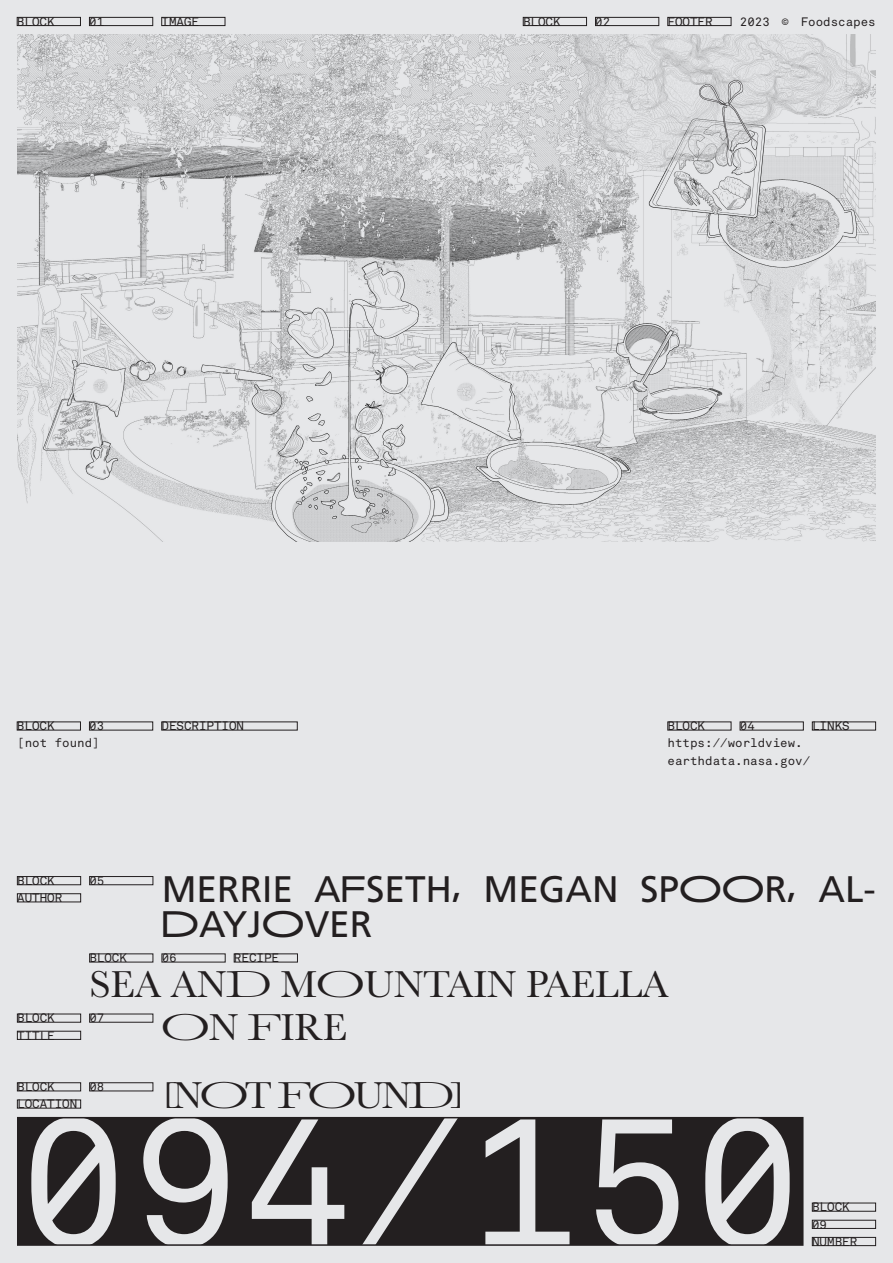
<style>
.page{position:relative;width:893px;height:1263px;background:#e6e7e9}
.page>*{position:absolute;margin:0;border:0;box-sizing:border-box;transform-origin:0 0}
.t1{font:181.8px "Akkurat Pro Mono";color:#e6e7e9}
.t2{font:38.85px "Baskerville Food";color:#231f20}
.t3{font:38.85px "Baskerville Food";letter-spacing:-.05em;color:#231f20}
.t4{font:36.9px "Frutiger Food";color:#231f20}
.t5{font:12.15px/17.2px "Akkurat Pro Mono";color:#231f20}
</style>
<div class="page">
<div style="left:18px;top:1118px;width:785px;height:127px;background:#231f20"></div>
<div style="left:17px;top:1117px;width:786px;height:129px;border:2px solid #231f20"></div>
<img style="left:17px;top:34px;width:859px;height:507px">
<div style="left:17px;top:17px;width:64px;height:9px;border:1px solid #231f20"></div>
<div style="left:89px;top:17px;width:64px;height:9px;border:1px solid #231f20"></div>
<div style="left:162px;top:17px;width:63px;height:9px;border:1px solid #231f20"></div>
<div style="left:523px;top:17px;width:64px;height:9px;border:1px solid #231f20"></div>
<div style="left:17px;top:1082px;width:64px;height:9px;border:1px solid #231f20"></div>
<div style="left:17px;top:876px;width:64px;height:9px;border:1px solid #231f20"></div>
<div style="left:595px;top:17px;width:64px;height:9px;border:1px solid #231f20"></div>
<div style="left:812px;top:1220px;width:64px;height:8px;border:1px solid #231f20"></div>
<div style="left:89px;top:1082px;width:64px;height:9px;border:1px solid #231f20"></div>
<div style="left:89px;top:876px;width:64px;height:9px;border:1px solid #231f20"></div>
<div style="left:668px;top:17px;width:63px;height:9px;border:1px solid #231f20"></div>
<div style="left:812px;top:1237px;width:64px;height:9px;border:1px solid #231f20"></div>
<div style="left:17px;top:1031px;width:64px;height:8px;border:1px solid #231f20"></div>
<div style="left:17px;top:893px;width:64px;height:9px;border:1px solid #231f20"></div>
<p class="t5" style="left:17px;top:13px;width:39px">BLOCK</p>
<p class="t5" style="left:89px;top:13px;width:17px">01</p>
<p class="t5" style="left:162px;top:13px;width:39px">IMAGE</p>
<p class="t5" style="left:523px;top:13px;width:39px">BLOCK</p>
<p class="t5" style="left:595px;top:13px;width:17px">02</p>
<p class="t5" style="left:668px;top:13px;width:47px">FOOTER</p>
<p class="t5" style="left:740px;top:13px;width:137px">2023 © Foodscapes</p>
<p class="t5" style="left:17px;top:718px;width:39px">BLOCK</p>
<p class="t5" style="left:89px;top:718px;width:17px">03</p>
<p class="t5" style="left:162px;top:718px;width:84px">DESCRIPTION</p>
<p class="t5" style="left:17px;top:735px;width:84px">[not found]</p>
<p class="t5" style="left:668px;top:718px;width:39px">BLOCK</p>
<p class="t5" style="left:740px;top:718px;width:17px">04</p>
<p class="t5" style="left:812px;top:718px;width:39px">LINKS</p>
<p class="t5" style="left:668px;top:735px;width:144px">https://worldview. earthdata.nasa.gov/</p>
<p class="t5" style="left:17px;top:872px;width:39px">BLOCK</p>
<p class="t5" style="left:17px;top:889px;width:47px">AUTHOR</p>
<p class="t5" style="left:17px;top:1010px;width:39px">BLOCK</p>
<p class="t5" style="left:17px;top:1027px;width:39px">TITLE</p>
<p class="t5" style="left:89px;top:872px;width:17px">05</p>
<p class="t5" style="left:89px;top:950px;width:39px">BLOCK</p>
<p class="t4" style="left:162px;top:874px;width:716px">MERRIE AFSETH, MEGAN SPOOR, AL-</p>
<p class="t4" style="left:162px;top:908px;width:212px">DAYJOVER</p>
<p class="t5" style="left:162px;top:950px;width:17px">06</p>
<p class="t5" style="left:234px;top:950px;width:47px">RECIPE</p>
<p class="t2" style="left:89px;top:970px;width:581px">SEA AND MOUNTAIN PAELLA</p>
<p class="t5" style="left:89px;top:1010px;width:17px">07</p>
<p class="t2" style="left:162px;top:1013px;width:187px">ON FIRE</p>
<p class="t5" style="left:17px;top:1078px;width:39px">BLOCK</p>
<p class="t5" style="left:17px;top:1096px;width:62px">LOCATION</p>
<p class="t5" style="left:89px;top:1078px;width:17px">08</p>
<p class="t3" style="left:162px;top:1082px;width:305px">[NOT FOUND]</p>
<p class="t1" style="left:17px;top:1073px;width:788px">094/150</p>
<p class="t5" style="left:812px;top:1199px;width:39px">BLOCK</p>
<p class="t5" style="left:812px;top:1216px;width:17px">09</p>
<p class="t5" style="left:812px;top:1233px;width:47px">NUMBER</p>
</div>
